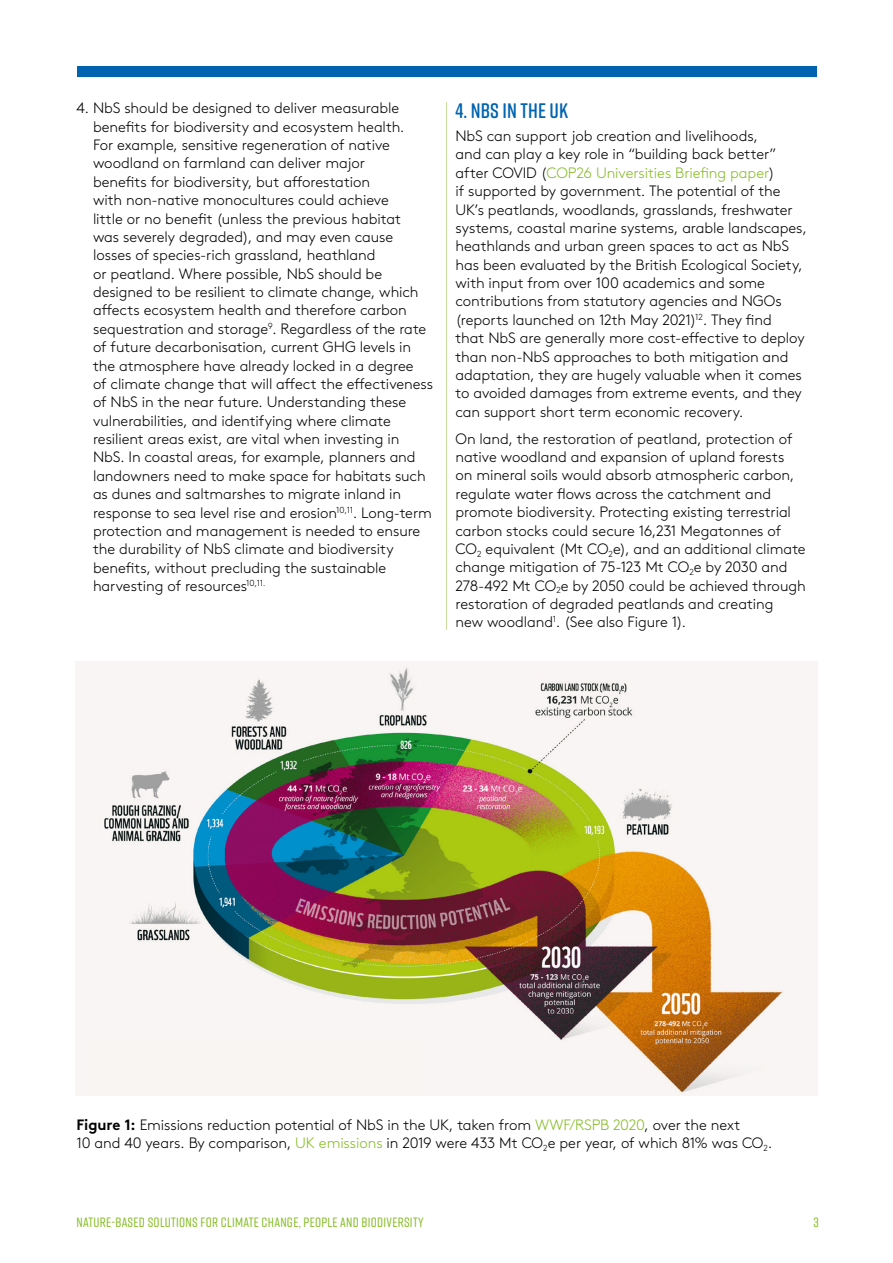
<style>
.page{position:relative;width:893px;height:1263px;background:#fff}
.page>*{position:absolute;margin:0;border:0;box-sizing:border-box;transform-origin:0 0}
._04_Heading_1{font:600 21px "Rift Soft";letter-spacing:.005em;color:#0063af}
._05_Main_body_text{font:300 15px/18.3px "Brown";letter-spacing:-.005em;color:#000}
.t1{font:500 13.5px "Rift Soft";letter-spacing:.02em;color:#86bc25}
.s1{color:#86bc25}
.s2{font-weight:700}
</style>
<div class="page">
<div style="left:77px;top:66px;width:739px;height:11px;background:#0063af"></div>
<hr style="left:446px;top:102px;width:1px;height:528px;background:#c9de9b">
<img style="left:75px;top:661px;width:743px;height:435px">
<div style="left:89px;top:1039px;width:335px;height:57px;background:#f8f5f3"></div>
<p class="_05_Main_body_text" style="left:93px;top:98px;width:342px;text-indent:-16px">4. NbS should be designed to deliver measurable benefits for biodiversity and ecosystem health.<br>For example, sensitive regeneration of native woodland on farmland can deliver major<br>benefits for biodiversity, but afforestation<br>with non-native monocultures could achieve<br>little or no benefit (unless the previous habitat<br>was severely degraded), and may even cause losses of species-rich grassland, heathland<br>or peatland. Where possible, NbS should be designed to be resilient to climate change, which affects ecosystem health and therefore carbon sequestration and storage<sup>9</sup>. Regardless of the rate of future decarbonisation, current GHG levels in the atmosphere have already locked in a degree<br>of climate change that will affect the effectiveness of NbS in the near future. Understanding these vulnerabilities, and identifying where climate resilient areas exist, are vital when investing in NbS. In coastal areas, for example, planners and landowners need to make space for habitats such as dunes and saltmarshes to migrate inland in response to sea level rise and erosion<sup>10,11</sup>. Long-term protection and management is needed to ensure the durability of NbS climate and biodiversity benefits, without precluding the sustainable harvesting of resources<sup>10,11.</sup></p>
<h4 class="_04_Heading_1" style="left:455px;top:96px;width:114px">4. NbS in the UK</h4>
<p class="_05_Main_body_text" style="left:455px;top:126px;width:353px">NbS can support job creation and livelihoods,<br>and can play a key role in “building back better” after COVID (<span class="s1">COP26 Universities Briefing paper</span>)<br>if supported by government. The potential of the UK’s peatlands, woodlands, grasslands, freshwater systems, coastal marine systems, arable landscapes, heathlands and urban green spaces to act as NbS has been evaluated by the British Ecological Society, with input from over 100 academics and some contributions from statutory agencies and NGOs (reports launched on 12th May 2021)<sup>12</sup>. They find<br>that NbS are generally more cost-effective to deploy than non-NbS approaches to both mitigation and adaptation, they are hugely valuable when it comes to avoided damages from extreme events, and they can support short term economic recovery.</p>
<p class="_05_Main_body_text" style="left:455px;top:428px;width:352px">On land, the restoration of peatland, protection of native woodland and expansion of upland forests<br>on mineral soils would absorb atmospheric carbon, regulate water flows across the catchment and promote biodiversity. Protecting existing terrestrial carbon stocks could secure 16,231 Megatonnes of CO<sub>2</sub> equivalent (Mt CO<sub>2</sub>e), and an additional climate change mitigation of 75-123 Mt CO<sub>2</sub>e by 2030 and 278-492 Mt CO<sub>2</sub>e by 2050 could be achieved through restoration of degraded peatlands and creating<br>new woodland<sup>1</sup>. (See also Figure 1).</p>
<p class="_05_Main_body_text" style="left:77px;top:1114px;width:697px"><span class="s2">Figure 1:</span> Emissions reduction potential of NbS in the UK, taken from <span class="s1">WWF/RSPB 2020</span>, over the next<br>10 and 40 years. By comparison, <span class="s1">UK emissions</span> in 2019 were 433 Mt CO<sub>2</sub>e per year, of which 81% was CO<sub>2</sub>.</p>
<p class="t1" style="left:77px;top:1213px;width:349px">NATURE-BASED SOLUTIONS FOR CLIMATE CHANGE, PEOPLE AND BIODIVERSITY</p>
<p class="t1" style="left:813px;top:1212px;width:7px">3</p>
</div>
